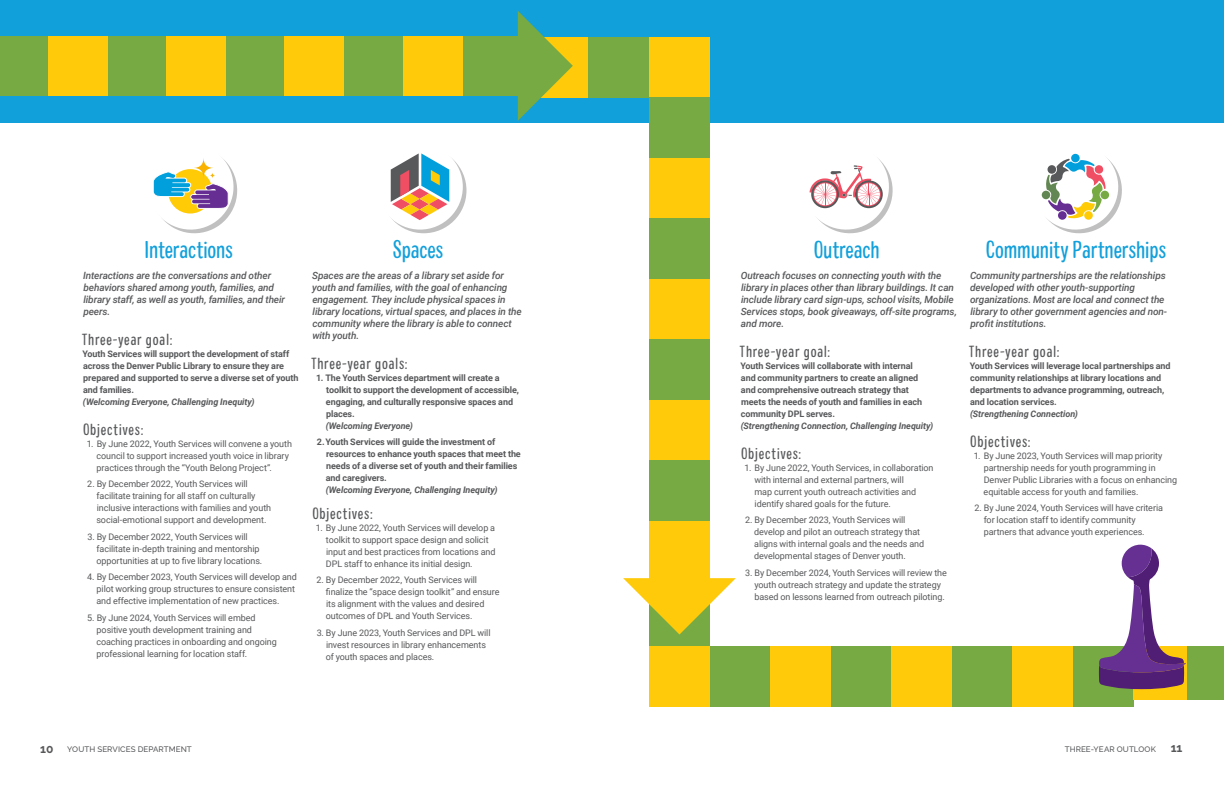
<style>
.page{position:relative;width:1224px;height:792px;background:#fff}
.page>*{position:absolute;margin:0;border:0;box-sizing:border-box;transform-origin:0 0}
.Focus_Area_Title{font:condensed 24px "Colby";letter-spacing:-.01em;color:#12a0db}
.Outcomes_and_Outputs{font:condensed 16px "Colby";letter-spacing:.04em;color:#57585a}
.Focus_Area_Descripti{font:italic 500 10px/12px "Roboto";letter-spacing:-.01em;color:#57585a}
.t1{font:9px/12px "Roboto";letter-spacing:-.01em;color:#57585a}
.Text-black{font:700 9px/12px "Roboto";letter-spacing:-.005em;color:#57585a}
.t2{font:500 8px "Raleway";letter-spacing:.01em;color:#57585a}
.s1{font-style:italic}
.s2{font-weight:700;font-size:12px}
</style>
<div class="page">
<div style="left:0;top:0;width:1224px;height:123px;background:#12a0db"></div>
<div style="left:529px;top:37px;width:60px;height:60px;background:#feca0a"></div>
<div style="left:0;top:36px;width:48px;height:59px;background:#77aa42"></div>
<div style="left:108px;top:36px;width:59px;height:59px;background:#77aa42"></div>
<div style="left:226px;top:36px;width:59px;height:59px;background:#77aa42"></div>
<div style="left:344px;top:36px;width:59px;height:59px;background:#77aa42"></div>
<div style="left:462px;top:36px;width:59px;height:59px;background:#77aa42"></div>
<div style="left:48px;top:36px;width:60px;height:59px;background:#feca0a"></div>
<div style="left:167px;top:36px;width:59px;height:59px;background:#feca0a"></div>
<div style="left:285px;top:36px;width:59px;height:59px;background:#feca0a"></div>
<div style="left:403px;top:36px;width:59px;height:59px;background:#feca0a"></div>
<svg style="left:518px;top:11px;width:55px;height:110px"></svg>
<svg style="left:153px;top:158px;width:84px;height:75px"></svg>
<svg style="left:194px;top:158px;width:20px;height:20px"></svg>
<svg style="left:381px;top:148px;width:86px;height:85px"></svg>
<div style="left:377px;top:144px;width:86px;height:86px;background:#fff;border-radius:50%"></div>
<svg style="left:390px;top:153px;width:59px;height:80px"></svg>
<div style="left:589px;top:37px;width:60px;height:60px;background:#77aa42"></div>
<div style="left:649px;top:586px;width:61px;height:60px;background:#77aa42"></div>
<div style="left:649px;top:37px;width:61px;height:60px;background:#feca0a"></div>
<div style="left:649px;top:158px;width:61px;height:60px;background:#feca0a"></div>
<div style="left:649px;top:279px;width:61px;height:60px;background:#feca0a"></div>
<div style="left:649px;top:400px;width:61px;height:61px;background:#feca0a"></div>
<div style="left:649px;top:521px;width:61px;height:61px;background:#feca0a"></div>
<div style="left:649px;top:97px;width:61px;height:61px;background:#77aa42"></div>
<div style="left:649px;top:218px;width:61px;height:61px;background:#77aa42"></div>
<div style="left:649px;top:339px;width:61px;height:61px;background:#77aa42"></div>
<div style="left:649px;top:461px;width:61px;height:60px;background:#77aa42"></div>
<svg style="left:623px;top:578px;width:113px;height:57px"></svg>
<div style="left:710px;top:646px;width:60px;height:61px;background:#77aa42"></div>
<div style="left:831px;top:646px;width:60px;height:61px;background:#77aa42"></div>
<div style="left:952px;top:646px;width:60px;height:61px;background:#77aa42"></div>
<div style="left:1073px;top:646px;width:60px;height:61px;background:#77aa42"></div>
<div style="left:649px;top:646px;width:61px;height:61px;background:#feca0a"></div>
<div style="left:770px;top:646px;width:61px;height:61px;background:#feca0a"></div>
<div style="left:891px;top:646px;width:61px;height:61px;background:#feca0a"></div>
<div style="left:1012px;top:646px;width:61px;height:61px;background:#feca0a"></div>
<div style="left:1187px;top:646px;width:37px;height:54px;background:#77aa42"></div>
<div style="left:1133px;top:646px;width:54px;height:54px;background:#feca0a"></div>
<svg style="left:809px;top:158px;width:84px;height:75px"></svg>
<svg style="left:1041px;top:153px;width:81px;height:80px"></svg>
<div style="left:1095px;top:165px;width:8px;height:9px;background:#f04e63;border-radius:50%"></div>
<div style="left:1100px;top:191px;width:9px;height:8px;background:#77aa42;border-radius:50%"></div>
<div style="left:1042px;top:191px;width:8px;height:8px;background:#638752;border-radius:50%"></div>
<div style="left:1058px;top:211px;width:9px;height:9px;background:#662e93;border-radius:50%"></div>
<div style="left:1071px;top:154px;width:9px;height:8px;background:#019fdc;border-radius:50%"></div>
<div style="left:1048px;top:165px;width:8px;height:9px;background:#58595b;border-radius:50%"></div>
<div style="left:1084px;top:211px;width:9px;height:9px;background:#ffca06;border-radius:50%"></div>
<svg style="left:1099px;top:545px;width:87px;height:144px"></svg>
<p class="Focus_Area_Title" style="left:145px;top:235px;width:90px">Interactions</p>
<p class="Focus_Area_Descripti" style="left:83px;top:269px;width:204px">Interactions are the conversations and other behaviors shared among youth, families, and library staff, as well as youth, families, and their peers.</p>
<p class="Outcomes_and_Outputs" style="left:82px;top:330px;width:92px">Three-year goal:</p>
<p class="Text-black" style="left:83px;top:347px;width:218px">Youth Services will support the development of staff across the Denver Public Library to ensure they are prepared and supported to serve a diverse set of youth and families.<br><span class="s1">(Welcoming Everyone, Challenging Inequity)</span></p>
<p class="Outcomes_and_Outputs" style="left:83px;top:420px;width:62px">Objectives:</p>
<p class="t1" style="left:96px;top:437px;width:197px;text-indent:-10px">1. By June 2022, Youth Services will convene a youth council to support increased youth voice in library practices through the “Youth Belong Project”.</p>
<p class="t1" style="left:96px;top:478px;width:176px;text-indent:-9px">2. By December 2022, Youth Services will facilitate training for all staff on culturally inclusive interactions with families and youth social-emotional support and development.</p>
<p class="t1" style="left:96px;top:530px;width:167px;text-indent:-9px">3. By December 2022, Youth Services will facilitate in-depth training and mentorship opportunities at up to five library locations.</p>
<p class="t1" style="left:96px;top:571px;width:202px;text-indent:-9px">4. By December 2023, Youth Services will develop and pilot working group structures to ensure consistent and effective implementation of new practices.</p>
<p class="t1" style="left:96px;top:611px;width:182px;text-indent:-9px">5. By June 2024, Youth Services will embed positive youth development training and coaching practices in onboarding and ongoing professional learning for location staff.</p>
<p class="Focus_Area_Title" style="left:392px;top:235px;width:53px">Spaces</p>
<p class="Focus_Area_Descripti" style="left:312px;top:269px;width:211px">Spaces are the areas of a library set aside for youth and families, with the goal of enhancing engagement. They include physical spaces in library locations, virtual spaces, and places in the community where the library is able to connect with youth.</p>
<p class="Outcomes_and_Outputs" style="left:311px;top:354px;width:98px">Three-year goals:</p>
<p class="Text-black" style="left:326px;top:371px;width:195px;text-indent:-10px">1. The Youth Services department will create a toolkit to support the development of accessible, engaging, and culturally responsive spaces and places.<br><span class="s1">(Welcoming Everyone)</span></p>
<p class="Text-black" style="left:326px;top:436px;width:197px;text-indent:-9px">2.Youth Services will guide the investment of resources to enhance youth spaces that meet the needs of a diverse set of youth and their families and caregivers.<br><span class="s1">(Welcoming Everyone, Challenging Inequity)</span></p>
<p class="Outcomes_and_Outputs" style="left:312px;top:504px;width:62px">Objectives:</p>
<p class="t1" style="left:326px;top:521px;width:171px;text-indent:-10px">1. By June 2022, Youth Services will develop a toolkit to support space design and solicit input and best practices from locations and DPL staff to enhance its initial design.</p>
<p class="t1" style="left:326px;top:574px;width:175px;text-indent:-9px">2. By December 2022, Youth Services will finalize the “space design toolkit” and ensure its alignment with the values and desired outcomes of DPL and Youth Services.</p>
<p class="t1" style="left:326px;top:626px;width:166px;text-indent:-9px">3. By June 2023, Youth Services and DPL will invest resources in library enhancements of youth spaces and places.</p>
<p class="Focus_Area_Title" style="left:814px;top:235px;width:67px">Outreach</p>
<p class="Focus_Area_Descripti" style="left:741px;top:269px;width:218px">Outreach focuses on connecting youth with the library in places other than library buildings. It can include library card sign-ups, school visits, Mobile Services stops, book giveaways, off-site programs, and more.</p>
<p class="Outcomes_and_Outputs" style="left:740px;top:342px;width:92px">Three-year goal:</p>
<p class="Text-black" style="left:740px;top:359px;width:194px">Youth Services will collaborate with internal<br>and community partners to create an aligned and comprehensive outreach strategy that meets the needs of youth and families in each community DPL serves.<br><span class="s1">(Strengthening Connection, Challenging Inequity)</span></p>
<p class="Outcomes_and_Outputs" style="left:741px;top:444px;width:62px">Objectives:</p>
<p class="t1" style="left:754px;top:461px;width:181px;text-indent:-10px">1. By June 2022, Youth Services, in collaboration with internal and external partners, will<br>map current youth outreach activities and identify shared goals for the future.</p>
<p class="t1" style="left:754px;top:514px;width:171px;text-indent:-9px">2. By December 2023, Youth Services will develop and pilot an outreach strategy that aligns with internal goals and the needs and developmental stages of Denver youth.</p>
<p class="t1" style="left:754px;top:566px;width:194px;text-indent:-9px">3. By December 2024, Youth Services will review the youth outreach strategy and update the strategy based on lessons learned from outreach piloting.</p>
<p class="Focus_Area_Title" style="left:986px;top:235px;width:182px">Community Partnerships</p>
<p class="Focus_Area_Descripti" style="left:970px;top:269px;width:199px">Community partnerships are the relationships developed with other youth-supporting organizations. Most are local and connect the library to other government agencies and non&shy;profit institutions.</p>
<p class="Outcomes_and_Outputs" style="left:969px;top:342px;width:92px">Three-year goal:</p>
<p class="Text-black" style="left:970px;top:359px;width:202px">Youth Services will leverage local partnerships and community relationships at library locations and departments to advance programming, outreach, and location services.<br><span class="s1">(Strengthening Connection)</span></p>
<p class="Outcomes_and_Outputs" style="left:970px;top:432px;width:62px">Objectives:</p>
<p class="t1" style="left:984px;top:449px;width:195px;text-indent:-10px">1. By June 2023, Youth Services will map priority partnership needs for youth programming in Denver Public Libraries with a focus on enhancing equitable access for youth and families.</p>
<p class="t1" style="left:984px;top:502px;width:181px;text-indent:-9px">2. By June 2024, Youth Services will have criteria for location staff to identify community partners that advance youth experiences.</p>
<p class="t2" style="left:40px;top:743px;width:153px"><span class="s2">10</span> YOUTH SERVICES DEPARTMENT</p>
<p class="t2" style="left:1065px;top:743px;width:119px">THREE-YEAR OUTLOOK <span class="s2">11</span></p>
</div>
